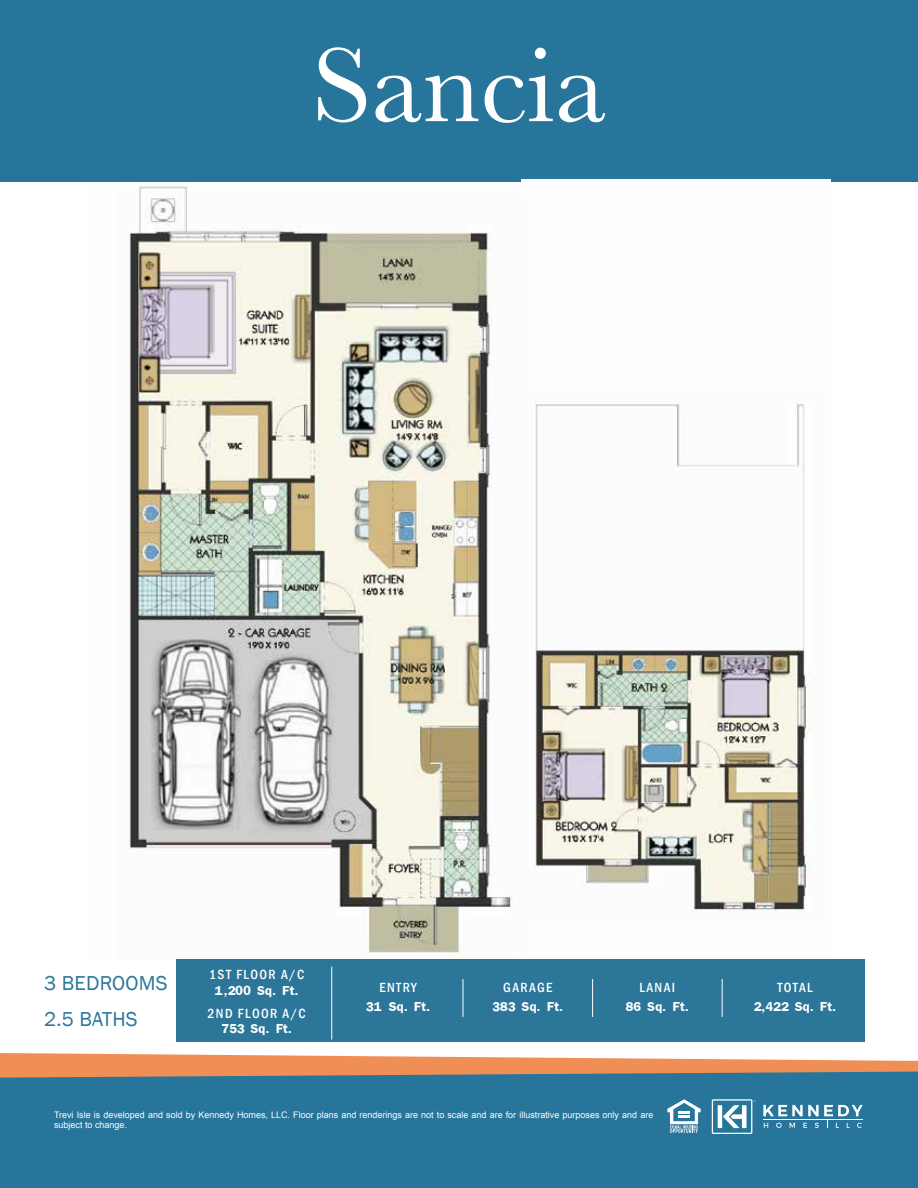
<style>
.page{position:relative;width:918px;height:1188px;background:#fff}
.page>*{position:absolute;margin:0;border:0;box-sizing:border-box;transform-origin:0 0}
.t1{font:109.5px "Baskerville";color:#fff}
.t2{font:20.7px/36px "Franklin Gothic";letter-spacing:.01em;color:#2b7699}
.t3{font:600 13.65px "Franklin Gothic Bold S Si";color:#fff}
.t4{font:500 condensed 13.65px "Franklin Gothic";letter-spacing:.1em;color:#fff}
.t5{font:9px/10.8px "Arial";color:#fff}
</style>
<div class="page">
<div style="left:0;top:0;width:918px;height:181px;background:#27759b"></div>
<svg style="left:0;top:1053px;width:918px;height:17px;fill:#f08f55"></svg>
<div style="left:0;top:1070px;width:918px;height:118px;background:#27759b"></div>
<svg style="left:712px;top:1099px;width:43px;height:35px"></svg>
<svg style="left:763px;top:1105px;width:100px;height:23px"></svg>
<svg style="left:667px;top:1099px;width:34px;height:34px"></svg>
<img style="left:521px;top:180px;width:309px;height:733px">
<img style="left:129px;top:186px;width:384px;height:773px">
<div style="left:176px;top:959px;width:689px;height:82px;background:#2b7699"></div>
<svg style="left:592px;top:979px;width:1px;height:38px"></svg>
<svg style="left:722px;top:979px;width:1px;height:38px"></svg>
<svg style="left:463px;top:979px;width:1px;height:38px"></svg>
<hr style="left:331px;top:967px;width:1px;height:31px;background:#fff">
<hr style="left:331px;top:998px;width:1px;height:42px;background:#fff">
<h1 class="t1" style="left:312px;top:16px;width:296px">Sancia</h1>
<h3 class="t4" style="left:209px;top:966px;width:97px">1ST FLOOR A/C</h3>
<h3 class="t3" style="left:215px;top:983px;width:86px">1,200 Sq. Ft.</h3>
<h3 class="t4" style="left:208px;top:1004px;width:100px">2ND FLOOR A/C</h3>
<h3 class="t3" style="left:221px;top:1021px;width:72px">753 Sq. Ft.</h3>
<h2 class="t2" style="left:44px;top:966px;width:125px">3 BEDROOMS<br>2.5 BATHS</h2>
<h3 class="t4" style="left:380px;top:978px;width:39px">ENTRY</h3>
<h3 class="t4" style="left:503px;top:978px;width:51px">GARAGE</h3>
<h3 class="t4" style="left:640px;top:978px;width:37px">LANAI</h3>
<h3 class="t4" style="left:777px;top:978px;width:37px">TOTAL</h3>
<h3 class="t3" style="left:366px;top:998px;width:66px">31 Sq. Ft.</h3>
<h3 class="t3" style="left:492px;top:998px;width:72px">383 Sq. Ft.</h3>
<h3 class="t3" style="left:626px;top:998px;width:65px">86 Sq. Ft.</h3>
<h3 class="t3" style="left:754px;top:998px;width:84px">2,422 Sq. Ft.</h3>
<p class="t5" style="left:54px;top:1109px;width:601px">Trevi Isle is developed and sold by Kennedy Homes, LLC. Floor plans and renderings are not to scale and are for illustrative purposes only and are subject to change.</p>
</div>
